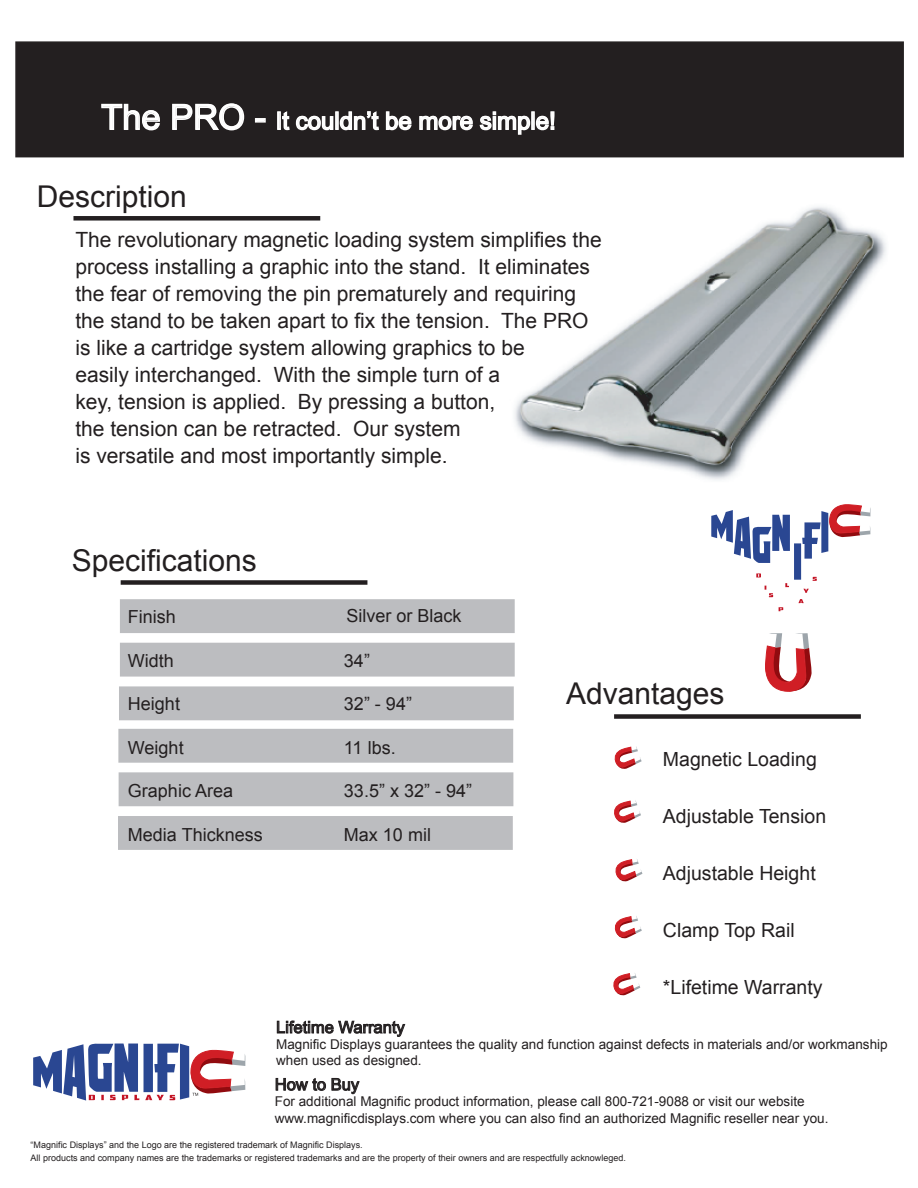
<style>
.page{position:relative;width:918px;height:1188px;background:#fff}
.page>*{position:absolute;margin:0;border:0;box-sizing:border-box;transform-origin:0 0}
.t1{font:30px "Arial";color:#231f20}
.t2{font:24px "Arial";color:#fff}
.t3{font:21px/27px "Arial";color:#231f20}
.t4{font:19.5px "Arial";color:#231f20}
.t5{font:18px "Arial";color:#231f20}
.t6{font:16.5px "Arial";color:#231f20}
.t7{font:13.5px/16.2px "Arial";color:#231f20}
.t8{font:9px/13.5px "Arial";color:#231f20}
.s1{font-size:34.5px}
</style>
<div class="page">
<img style="left:514px;top:207px;width:372px;height:273px">
<div style="left:16px;top:42px;width:887px;height:115px;background:#231f20"></div>
<div style="left:15px;top:41px;width:889px;height:116px;border:2px solid #231f20"></div>
<div style="left:119px;top:772px;width:394px;height:34px;background:#bcbdc0"></div>
<div style="left:118px;top:729px;width:395px;height:34px;background:#bcbdc0"></div>
<div style="left:119px;top:686px;width:395px;height:34px;background:#bcbdc0"></div>
<div style="left:120px;top:643px;width:395px;height:34px;background:#bcbdc0"></div>
<div style="left:120px;top:599px;width:395px;height:34px;background:#bcbdc0"></div>
<div style="left:118px;top:816px;width:395px;height:34px;background:#bcbdc0"></div>
<svg style="left:120px;top:580px;width:248px;height:5px"></svg>
<svg style="left:73px;top:216px;width:248px;height:5px"></svg>
<div style="left:794px;top:543px;width:7px;height:37px;background:#2a4792"></div>
<svg style="left:802px;top:504px;width:68px;height:55px"></svg>
<svg style="left:711px;top:510px;width:79px;height:53px"></svg>
<svg style="left:756px;top:573px;width:61px;height:119px"></svg>
<svg style="left:614px;top:746px;width:28px;height:23px"></svg>
<svg style="left:614px;top:800px;width:27px;height:23px"></svg>
<svg style="left:615px;top:859px;width:27px;height:23px"></svg>
<svg style="left:614px;top:916px;width:28px;height:23px"></svg>
<svg style="left:614px;top:714px;width:247px;height:5px"></svg>
<svg style="left:33px;top:1044px;width:212px;height:57px"></svg>
<svg style="left:613px;top:973px;width:27px;height:23px"></svg>
<p class="t2" style="left:101px;top:105px;width:456px"><span class="s1">The PRO -</span> It couldn’t be more simple!</p>
<h1 class="t1" style="left:37px;top:177px;width:152px">Description</h1>
<p class="t3" style="left:75px;top:226px;width:528px">The revolutionary magnetic loading system simplifies the process installing a graphic into the stand. It eliminates the fear of removing the pin prematurely and requiring the stand to be taken apart to fix the tension. The PRO is like a cartridge system allowing graphics to be<br>easily interchanged. With the simple turn of a<br>key, tension is applied. By pressing a button,<br>the tension can be retracted. Our system<br>is versatile and most importantly simple.</p>
<h1 class="t1" style="left:72px;top:541px;width:187px">Specifications</h1>
<p class="t5" style="left:128px;top:605px;width:50px">Finish</p>
<p class="t5" style="left:346px;top:604px;width:117px">Silver or Black</p>
<p class="t5" style="left:128px;top:649px;width:48px">Width</p>
<p class="t5" style="left:344px;top:649px;width:28px">34”</p>
<p class="t5" style="left:128px;top:692px;width:54px">Height</p>
<p class="t5" style="left:344px;top:692px;width:70px">32” - 94”</p>
<p class="t5" style="left:128px;top:736px;width:57px">Weight</p>
<p class="t5" style="left:344px;top:736px;width:53px">11 lbs.</p>
<p class="t5" style="left:128px;top:779px;width:107px">Graphic Area</p>
<p class="t5" style="left:344px;top:779px;width:130px">33.5” x 32” - 94”</p>
<p class="t5" style="left:128px;top:823px;width:136px">Media Thickness</p>
<p class="t5" style="left:344px;top:823px;width:89px">Max 10 mil</p>
<h1 class="t1" style="left:566px;top:674px;width:160px">Advantages</h1>
<p class="t4" style="left:663px;top:746px;width:155px">Magnetic Loading</p>
<p class="t4" style="left:663px;top:803px;width:165px">Adjustable Tension</p>
<p class="t4" style="left:663px;top:860px;width:154px">Adjustable Height</p>
<p class="t4" style="left:663px;top:917px;width:133px">Clamp Top Rail</p>
<p class="t4" style="left:663px;top:974px;width:161px">*Lifetime Warranty</p>
<p class="t6" style="left:276px;top:1016px;width:130px">Lifetime Warranty</p>
<p class="t7" style="left:276px;top:1037px;width:613px">Magnific Displays guarantees the quality and function against defects in materials and/or workmanship when used as designed.</p>
<p class="t6" style="left:275px;top:1074px;width:86px">How to Buy</p>
<p class="t7" style="left:275px;top:1094px;width:555px">For additional Magnific product information, please call 800-721-9088 or visit our website www.magnificdisplays.com where you can also find an authorized Magnific reseller near you.</p>
<p class="t8" style="left:31px;top:1138px;width:597px">“Magnific Displays” and the Logo are the registered trademark of Magnific Displays.<br>All products and company names are the trademarks or registered trademarks and are the property of their owners and are respectfully acknowleged.</p>
</div>
